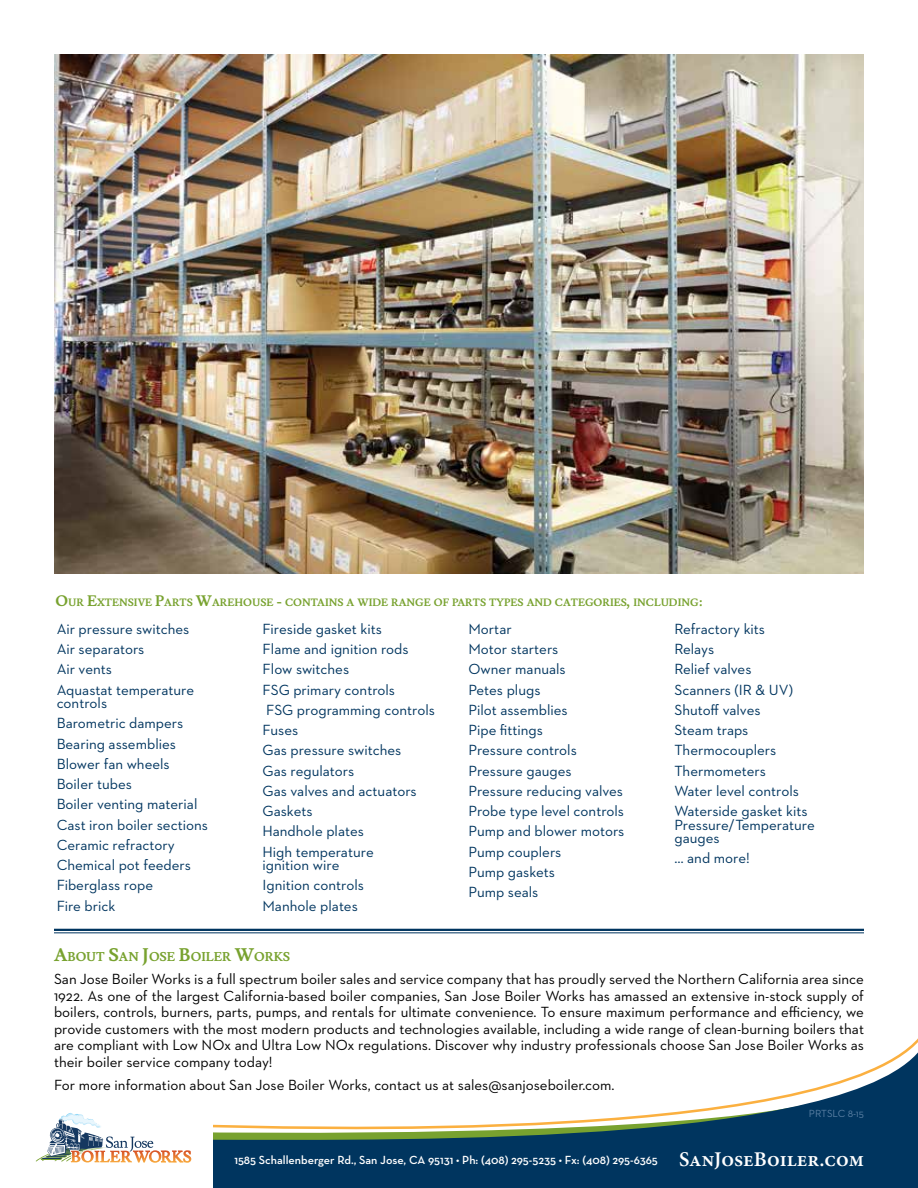
<style>
.page{position:relative;width:918px;height:1188px;background:#fff}
.page>*{position:absolute;margin:0;border:0;box-sizing:border-box;transform-origin:0 0}
.t1{font:15px/20.2px "Neutraface 2 Text";color:#00355f}
.t2{font:15px/16.5px "Neutraface 2 Text";color:#000;text-align:justify}
.t3{font:700 12.6px "Lusitana";color:#78a22f}
.t4{font:600 12px "Neutraface Text";color:#fff}
.t5{font:700 10.5px "Lusitana";color:#78a22f}
.t6{font:10.5px "Neutraface 2 Text";color:#5b80a3}
.s1{font-size:15px}
.s2{font-size:18px}
.s3{font-family:"Minion Pro";font-size:21px}
</style>
<div class="page">
<div style="left:213px;top:1151px;width:705px;height:37px;background:#00355f"></div>
<svg style="left:213px;top:1038px;width:705px;height:113px"></svg>
<svg style="left:36px;top:1113px;width:156px;height:50px"></svg>
<hr style="left:54px;top:929px;width:810px;height:2px;background:#00355f">
<hr style="left:54px;top:932px;width:810px;height:1px;background:#00355f">
<img style="left:54px;top:54px;width:809px;height:519px">
<p class="t5" style="left:56px;top:596px;width:648px"><span class="s1">O</span>UR <span class="s1">E</span>XTENSIVE <span class="s1">P</span>ARTS <span class="s1">W</span>AREHOUSE <span class="s1">-</span> CONTAINS A WIDE RANGE OF PARTS TYPES AND CATEGORIES<span class="s1">,</span> INCLUDING<span class="s1">:</span></p>
<p class="t1" style="left:57px;top:618px;width:139px">Air pressure switches<br>Air separators<br>Air vents<br>Aquastat temperature</p>
<p class="t1" style="left:57px;top:693px;width:153px">controls<br>Barometric dampers<br>Bearing assemblies<br>Blower fan wheels<br>Boiler tubes<br>Boiler venting material<br>Cast iron boiler sections<br>Ceramic refractory<br>Chemical pot feeders<br>Fiberglass rope<br>Fire brick</p>
<p class="t1" style="left:263px;top:618px;width:174px">Fireside gasket kits<br>Flame and ignition rods<br>Flow switches<br>FSG primary controls<br>FSG programming controls<br>Fuses<br>Gas pressure switches<br>Gas regulators<br>Gas valves and actuators<br>Gaskets<br>Handhole plates<br>High temperature</p>
<p class="t1" style="left:263px;top:855px;width:103px">ignition wire<br>Ignition controls<br>Manhole plates</p>
<p class="t1" style="left:469px;top:618px;width:157px">Mortar<br>Motor starters<br>Owner manuals<br>Petes plugs<br>Pilot assemblies<br>Pipe fittings<br>Pressure controls<br>Pressure gauges<br>Pressure reducing valves<br>Probe type level controls<br>Pump and blower motors<br>Pump couplers<br>Pump gaskets<br>Pump seals</p>
<p class="t1" style="left:674px;top:618px;width:135px">Refractory kits<br>Relays<br>Relief valves<br>Scanners (IR &amp; UV)<br>Shutoff valves<br>Steam traps<br>Thermocouplers<br>Thermometers<br>Water level controls<br>Waterside gasket kits</p>
<p class="t1" style="left:674px;top:818px;width:142px;line-height:13.5px">Pressure/Temperature gauges</p>
<p class="t1" style="left:674px;top:848px;width:77px">… and more!</p>
<p class="t3" style="left:54px;top:949px;width:238px"><span class="s2">A</span>BOUT <span class="s2">S</span>AN <span class="s2">J</span>OSE <span class="s2">B</span>OILER <span class="s2">W</span>ORKS</p>
<p class="t2" style="left:54px;top:971px;width:812px">San Jose Boiler Works is a full spectrum boiler sales and service company that has proudly served the Northern California area since 1922. As one of the largest California-based boiler companies, San Jose Boiler Works has amassed an extensive in-stock supply of boilers, controls, burners, parts, pumps, and rentals for ultimate convenience. To ensure maximum performance and efficiency, we provide customers with the most modern products and technologies available, including a wide range of clean-burning boilers that are compliant with Low NOx and Ultra Low NOx regulations. Discover why industry professionals choose San Jose Boiler Works as their boiler service company today!</p>
<p class="t2" style="left:54px;top:1077px;width:562px">For more information about San Jose Boiler Works, contact us at sales@sanjoseboiler.com.</p>
<p class="t6" style="left:809px;top:1107px;width:57px">PRTSLC 8-15</p>
<p class="t4" style="left:234px;top:1153px;width:631px">1585 Schallenberger Rd., San Jose, CA 95131 • Ph: (408) 295-5235 • Fx: (408) 295-6365 <span class="s3">SanJoseBoiler.com</span></p>
</div>
